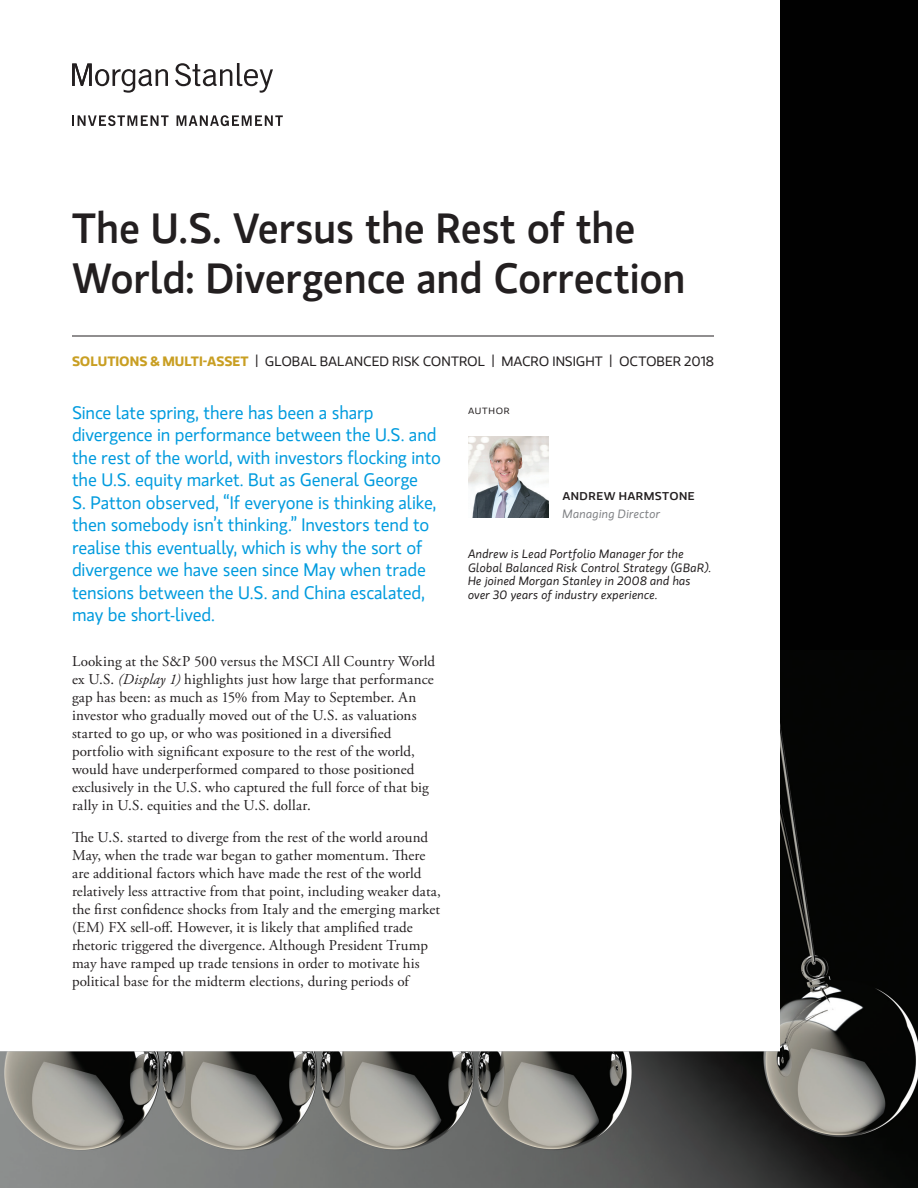
<style>
.page{position:relative;width:918px;height:1188px;background:#fff}
.page>*{position:absolute;margin:0;border:0;box-sizing:border-box;transform-origin:0 0}
.Title__48{font:500 42px/49.5px "MS Gloriola II Std";letter-spacing:-.005em;color:#231f20}
.Intro_G_12_Light_Blu{font:18px/22.5px "MS Gloriola II Std";letter-spacing:-.01em;color:#009bde}
.Body{font:15px/18px "Adobe Garamond Pro";letter-spacing:.005em;color:#231f20}
.t1{font:13.5px "MS Gloriola II Std";letter-spacing:-.005em;color:#231f20;scale:1.05 1}
.t2{font:italic 12px/13.5px "MS Gloriola II Std";letter-spacing:.015em;color:#231f20}
.t3{font:italic 12px "MS Gloriola II Std";letter-spacing:.015em;color:#808285}
.t4{font:500 11.25px "MS Gloriola II Std";letter-spacing:.035em;color:#231f20;scale:1.1 1}
.t5{font:9px "MS Gloriola II Std";letter-spacing:.07em;color:#231f20;scale:1.1 1}
.s1{font-weight:700;color:#c99f23}
.s2{font-style:italic}
</style>
<div class="page">
<img style="left:0;top:650px;width:918px;height:538px">
<div style="left:780px;top:0;width:138px;height:650px;background:#010101"></div>
<hr style="left:72px;top:336px;width:642px;height:1px;background:#231f20">
<svg style="left:175px;top:63px;width:98px;height:30px"></svg>
<svg style="left:72px;top:64px;width:96px;height:29px"></svg>
<svg style="left:72px;top:115px;width:97px;height:11px"></svg>
<svg style="left:177px;top:115px;width:106px;height:11px"></svg>
<img style="left:468px;top:436px;width:81px;height:82px">
<p class="Title__48" style="left:72px;top:202px;width:615px">The U.S. Versus the Rest of the<br>World: Divergence and Correction</p>
<p class="t1" style="left:72px;top:352px;width:613px"><span class="s1">SOLUTIONS &amp; MULTI-ASSET</span> | GLOBAL BALANCED RISK CONTROL | MACRO INSIGHT | OCTOBER 2018</p>
<p class="Intro_G_12_Light_Blu" style="left:72px;top:401px;width:370px">Since late spring, there has been a sharp divergence in performance between the U.S. and the rest of the world, with investors flocking into the U.S. equity market. But as General George<br>S. Patton observed, “If everyone is thinking alike, then somebody isn’t thinking.” Investors tend to realise this eventually, which is why the sort of divergence we have seen since May when trade tensions between the U.S. and China escalated, may be short-lived.</p>
<p class="Body" style="left:72px;top:653px;width:365px">Looking at the S&amp;P 500 versus the MSCI All Country World ex U.S. <span class="s2">(Display 1)</span> highlights just how large that performance gap has been: as much as 15% from May to September. An investor who gradually moved out of the U.S. as valuations started to go up, or who was positioned in a diversified portfolio with significant exposure to the rest of the world, would have underperformed compared to those positioned exclusively in the U.S. who captured the full force of that big rally in U.S. equities and the U.S. dollar.</p>
<p class="Body" style="left:72px;top:828px;width:370px">The U.S. started to diverge from the rest of the world around May, when the trade war began to gather momentum. There are additional factors which have made the rest of the world relatively less attractive from that point, including weaker data, the first confidence shocks from Italy and the emerging market (EM) FX sell-off. However, it is likely that amplified trade rhetoric triggered the divergence. Although President Trump may have ramped up trade tensions in order to motivate his political base for the midterm elections, during periods of</p>
<p class="t5" style="left:468px;top:405px;width:39px">AUTHOR</p>
<p class="t4" style="left:562px;top:488px;width:122px">ANDREW HARMSTONE</p>
<p class="t3" style="left:562px;top:505px;width:99px">Managing Director</p>
<p class="t2" style="left:468px;top:547px;width:245px">Andrew is Lead Portfolio Manager for the Global Balanced Risk Control Strategy (GBaR).<br>He joined Morgan Stanley in 2008 and has over 30 years of industry experience.</p>
</div>
